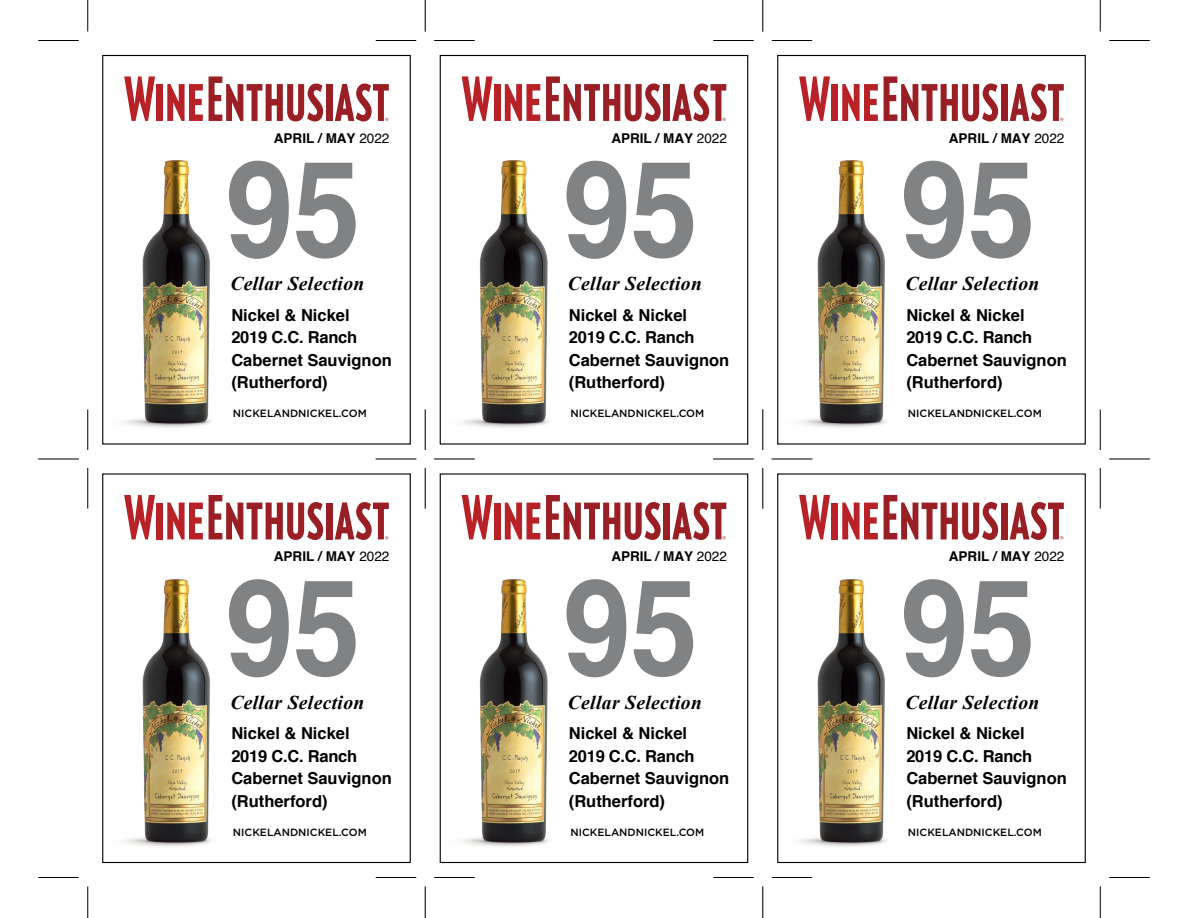
<style>
.page{position:relative;width:1188px;height:918px;background:#fff}
.page>*{position:absolute;margin:0;border:0;box-sizing:border-box;transform-origin:0 0}
.t1{font:700 133.65px "Helvetica";color:#818284;scale:.91 1}
.t2{font:italic 700 19.5px "Times New Roman";letter-spacing:.02em;color:#000}
.t3{font:700 16.5px/22.5px "Helvetica";color:#000}
.t4{font:700 13.5px "Helvetica";color:#000}
.t5{font:500 10.5px "Gotham";color:#000}
.s1{font-weight:400}
</style>
<div class="page">
<img style="left:125px;top:161px;width:87px;height:267px">
<div style="left:102px;top:55px;width:309px;height:390px;border:1px solid #000"></div>
<svg style="left:124px;top:76px;width:31px;height:45px"></svg>
<div style="left:157px;top:84px;width:6px;height:37px;background:#b82126"></div>
<svg style="left:167px;top:84px;width:36px;height:37px"></svg>
<svg style="left:209px;top:76px;width:114px;height:46px"></svg>
<div style="left:326px;top:84px;width:6px;height:37px;background:#991f24"></div>
<svg style="left:335px;top:84px;width:54px;height:38px"></svg>
<hr style="left:38px;top:40px;width:41px;height:1px;background:#000">
<hr style="left:434px;top:40px;width:41px;height:1px;background:#000">
<hr style="left:87px;top:0;width:1px;height:32px;background:#000">
<hr style="left:87px;top:468px;width:1px;height:40px;background:#000">
<img style="left:462px;top:161px;width:87px;height:267px">
<div style="left:440px;top:55px;width:308px;height:390px;border:1px solid #000"></div>
<svg style="left:462px;top:76px;width:31px;height:45px"></svg>
<div style="left:494px;top:84px;width:6px;height:37px;background:#b82126"></div>
<svg style="left:505px;top:84px;width:35px;height:37px"></svg>
<svg style="left:546px;top:76px;width:115px;height:46px"></svg>
<div style="left:664px;top:84px;width:6px;height:37px;background:#991f24"></div>
<svg style="left:672px;top:84px;width:54px;height:38px"></svg>
<hr style="left:376px;top:40px;width:40px;height:1px;background:#000">
<hr style="left:772px;top:40px;width:40px;height:1px;background:#000">
<hr style="left:425px;top:0;width:1px;height:32px;background:#000">
<hr style="left:425px;top:468px;width:1px;height:40px;background:#000">
<img style="left:800px;top:161px;width:87px;height:267px">
<div style="left:777px;top:55px;width:309px;height:390px;border:1px solid #000"></div>
<svg style="left:799px;top:76px;width:31px;height:45px"></svg>
<div style="left:832px;top:84px;width:6px;height:37px;background:#b82126"></div>
<svg style="left:842px;top:84px;width:36px;height:37px"></svg>
<svg style="left:884px;top:76px;width:114px;height:46px"></svg>
<div style="left:1001px;top:84px;width:6px;height:37px;background:#991f24"></div>
<svg style="left:1010px;top:84px;width:54px;height:38px"></svg>
<hr style="left:713px;top:40px;width:41px;height:1px;background:#000">
<hr style="left:1109px;top:40px;width:41px;height:1px;background:#000">
<hr style="left:762px;top:0;width:1px;height:32px;background:#000">
<hr style="left:762px;top:468px;width:1px;height:40px;background:#000">
<hr style="left:1100px;top:0;width:1px;height:32px;background:#000">
<hr style="left:1100px;top:468px;width:1px;height:40px;background:#000">
<img style="left:125px;top:579px;width:87px;height:268px">
<div style="left:102px;top:473px;width:309px;height:390px;border:1px solid #000"></div>
<svg style="left:124px;top:495px;width:31px;height:44px"></svg>
<div style="left:157px;top:503px;width:6px;height:36px;background:#b82126"></div>
<svg style="left:167px;top:503px;width:36px;height:37px"></svg>
<svg style="left:209px;top:495px;width:114px;height:45px"></svg>
<div style="left:326px;top:503px;width:6px;height:36px;background:#991f24"></div>
<svg style="left:335px;top:502px;width:54px;height:38px"></svg>
<hr style="left:38px;top:459px;width:41px;height:1px;background:#000">
<hr style="left:434px;top:459px;width:41px;height:1px;background:#000">
<hr style="left:38px;top:877px;width:41px;height:1px;background:#000">
<hr style="left:434px;top:877px;width:41px;height:1px;background:#000">
<hr style="left:87px;top:410px;width:1px;height:40px;background:#000">
<hr style="left:87px;top:886px;width:1px;height:32px;background:#000">
<img style="left:462px;top:579px;width:87px;height:268px">
<div style="left:440px;top:473px;width:308px;height:390px;border:1px solid #000"></div>
<svg style="left:462px;top:495px;width:31px;height:44px"></svg>
<div style="left:494px;top:503px;width:6px;height:36px;background:#b82126"></div>
<svg style="left:505px;top:503px;width:35px;height:37px"></svg>
<svg style="left:546px;top:495px;width:115px;height:45px"></svg>
<div style="left:664px;top:503px;width:6px;height:36px;background:#991f24"></div>
<svg style="left:672px;top:502px;width:54px;height:38px"></svg>
<hr style="left:376px;top:459px;width:40px;height:1px;background:#000">
<hr style="left:772px;top:459px;width:40px;height:1px;background:#000">
<hr style="left:376px;top:877px;width:40px;height:1px;background:#000">
<hr style="left:772px;top:877px;width:40px;height:1px;background:#000">
<hr style="left:425px;top:410px;width:1px;height:40px;background:#000">
<hr style="left:425px;top:886px;width:1px;height:32px;background:#000">
<img style="left:800px;top:579px;width:87px;height:268px">
<div style="left:777px;top:473px;width:309px;height:390px;border:1px solid #000"></div>
<svg style="left:799px;top:495px;width:31px;height:44px"></svg>
<div style="left:832px;top:503px;width:6px;height:36px;background:#b82126"></div>
<svg style="left:842px;top:503px;width:36px;height:37px"></svg>
<svg style="left:884px;top:495px;width:114px;height:45px"></svg>
<div style="left:1001px;top:503px;width:6px;height:36px;background:#991f24"></div>
<svg style="left:1010px;top:502px;width:54px;height:38px"></svg>
<hr style="left:713px;top:459px;width:41px;height:1px;background:#000">
<hr style="left:1109px;top:459px;width:41px;height:1px;background:#000">
<hr style="left:713px;top:877px;width:41px;height:1px;background:#000">
<hr style="left:1109px;top:877px;width:41px;height:1px;background:#000">
<hr style="left:762px;top:410px;width:1px;height:40px;background:#000">
<hr style="left:762px;top:886px;width:1px;height:32px;background:#000">
<hr style="left:1100px;top:410px;width:1px;height:40px;background:#000">
<hr style="left:1100px;top:886px;width:1px;height:32px;background:#000">
<p class="t4" style="left:274px;top:127px;width:117px">APRIL / MAY <span class="s1">2022</span></p>
<h1 class="t1" style="left:225px;top:101px;width:150px">95</h1>
<p class="t2" style="left:230px;top:270px;width:135px">Cellar Selection</p>
<p class="t3" style="left:231px;top:304px;width:162px">Nickel &amp; Nickel<br>2019 C.C. Ranch<br>Cabernet Sauvignon (Rutherford)</p>
<p class="t5" style="left:233px;top:407px;width:135px">NICKELANDNICKEL.COM</p>
<p class="t4" style="left:274px;top:545px;width:117px">APRIL / MAY <span class="s1">2022</span></p>
<h1 class="t1" style="left:225px;top:520px;width:150px">95</h1>
<p class="t2" style="left:230px;top:689px;width:135px">Cellar Selection</p>
<p class="t3" style="left:231px;top:723px;width:162px">Nickel &amp; Nickel<br>2019 C.C. Ranch<br>Cabernet Sauvignon (Rutherford)</p>
<p class="t5" style="left:233px;top:825px;width:135px">NICKELANDNICKEL.COM</p>
<p class="t4" style="left:611px;top:127px;width:117px">APRIL / MAY <span class="s1">2022</span></p>
<h1 class="t1" style="left:563px;top:101px;width:150px">95</h1>
<p class="t2" style="left:568px;top:270px;width:135px">Cellar Selection</p>
<p class="t3" style="left:569px;top:304px;width:162px">Nickel &amp; Nickel<br>2019 C.C. Ranch<br>Cabernet Sauvignon (Rutherford)</p>
<p class="t5" style="left:570px;top:407px;width:135px">NICKELANDNICKEL.COM</p>
<p class="t4" style="left:611px;top:545px;width:117px">APRIL / MAY <span class="s1">2022</span></p>
<h1 class="t1" style="left:563px;top:520px;width:150px">95</h1>
<p class="t2" style="left:568px;top:689px;width:135px">Cellar Selection</p>
<p class="t3" style="left:569px;top:723px;width:162px">Nickel &amp; Nickel<br>2019 C.C. Ranch<br>Cabernet Sauvignon (Rutherford)</p>
<p class="t5" style="left:570px;top:825px;width:135px">NICKELANDNICKEL.COM</p>
<p class="t4" style="left:949px;top:127px;width:117px">APRIL / MAY <span class="s1">2022</span></p>
<h1 class="t1" style="left:900px;top:101px;width:150px">95</h1>
<p class="t2" style="left:905px;top:270px;width:135px">Cellar Selection</p>
<p class="t3" style="left:906px;top:304px;width:162px">Nickel &amp; Nickel<br>2019 C.C. Ranch<br>Cabernet Sauvignon (Rutherford)</p>
<p class="t5" style="left:908px;top:407px;width:135px">NICKELANDNICKEL.COM</p>
<p class="t4" style="left:949px;top:545px;width:117px">APRIL / MAY <span class="s1">2022</span></p>
<h1 class="t1" style="left:900px;top:520px;width:150px">95</h1>
<p class="t2" style="left:905px;top:689px;width:135px">Cellar Selection</p>
<p class="t3" style="left:906px;top:723px;width:162px">Nickel &amp; Nickel<br>2019 C.C. Ranch<br>Cabernet Sauvignon (Rutherford)</p>
<p class="t5" style="left:908px;top:825px;width:135px">NICKELANDNICKEL.COM</p>
</div>
